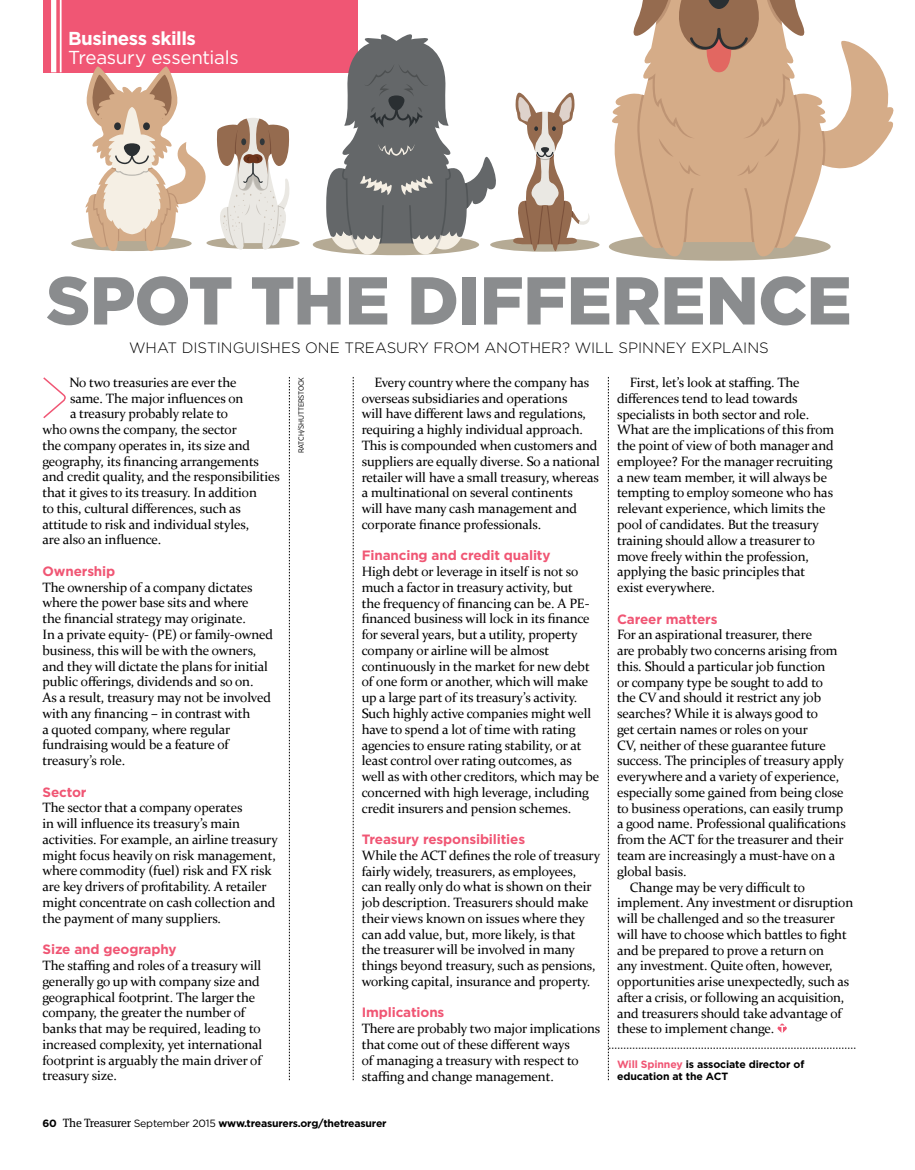
<style>
.page{position:relative;width:915px;height:1170px;background:#fff}
.page>*{position:absolute;margin:0;border:0;box-sizing:border-box;transform-origin:0 0}
.t1{font:900 67.5px "Gotham";letter-spacing:-.005em;color:#8a8c8e}
.t2{font:18.75px "Gotham";letter-spacing:-.015em;color:#fff}
.t3{font:700 18.75px "Gotham";letter-spacing:-.025em;color:#fff}
.t4{font:300 15px "Gotham";color:#000}
.t5{font:13.5px/15.8px "Constantia";letter-spacing:-.01em;color:#000}
.t6{font:700 13.5px "Gotham";letter-spacing:-.01em;color:#f05674}
.t7{font:700 10.5px/12px "Gotham";letter-spacing:-.02em;color:#000}
.t8{font:7.5px "Gotham Narrow";letter-spacing:-.02em;color:#000}
.s1{color:#f05674}
.s2{font-family:"Meta Serif";font-weight:400;font-size:12px}
.s3{font-weight:400}
</style>
<div class="page">
<svg style="left:289px;top:377px;width:1px;height:703px"></svg>
<svg style="left:353px;top:377px;width:1px;height:703px"></svg>
<svg style="left:43px;top:377px;width:23px;height:41px"></svg>
<svg style="left:608px;top:377px;width:247px;height:703px"></svg>
<div style="left:51px;top:0;width:5px;height:73px;background:#f48da1"></div>
<div style="left:43px;top:0;width:314px;height:72px;background:#f05674"></div>
<hr style="left:60px;top:0;width:2px;height:72px;background:#fff">
<div style="left:51px;top:0;width:5px;height:72px;background:#fff"></div>
<div style="left:608px;top:232px;width:222px;height:29px;background:#b5aa94;border-radius:50%"></div>
<svg style="left:634px;top:248px;width:140px;height:8px"></svg>
<svg style="left:608px;top:0;width:286px;height:248px"></svg>
<div style="left:490px;top:238px;width:109px;height:14px;background:#b5aa94;border-radius:50%"></div>
<svg style="left:507px;top:92px;width:83px;height:159px"></svg>
<div style="left:313px;top:234px;width:166px;height:21px;background:#b5aa94;border-radius:50%"></div>
<svg style="left:325px;top:27px;width:176px;height:228px"></svg>
<div style="left:206px;top:237px;width:93px;height:12px;background:#b5aa94;border-radius:50%"></div>
<div style="left:71px;top:236px;width:120px;height:15px;background:#b5aa94;border-radius:50%"></div>
<svg style="left:82px;top:66px;width:209px;height:185px"></svg>
<h2 class="t3" style="left:68px;top:26px;width:129px">Business skills</h2>
<h2 class="t2" style="left:68px;top:45px;width:172px">Treasury essentials</h2>
<h1 class="t1" style="left:46px;top:254px;width:806px">SPOT THE DIFFERENCE</h1>
<p class="t4" style="left:129px;top:338px;width:641px">WHAT DISTINGUISHES ONE TREASURY FROM ANOTHER? WILL SPINNEY EXPLAINS</p>
<p class="t5" style="left:69px;top:373px;width:169px">No two treasuries are ever the</p>
<p class="t5" style="left:70px;top:389px;width:175px">same. The major influences on</p>
<p class="t5" style="left:70px;top:405px;width:160px">a treasury probably relate to</p>
<p class="t5" style="left:43px;top:421px;width:196px">who owns the company, the sector</p>
<p class="t5" style="left:43px;top:436px;width:209px">the company operates in, its size and</p>
<p class="t5" style="left:43px;top:452px;width:218px">geography, its financing arrangements</p>
<p class="t5" style="left:43px;top:468px;width:239px">and credit quality, and the responsibilities</p>
<p class="t5" style="left:43px;top:484px;width:216px">that it gives to its treasury. In addition</p>
<p class="t5" style="left:43px;top:500px;width:200px">to this, cultural differences, such as</p>
<p class="t5" style="left:43px;top:515px;width:208px">attitude to risk and individual styles,</p>
<p class="t5" style="left:43px;top:531px;width:120px">are also an influence.</p>
<p class="t6" style="left:43px;top:562px;width:74px">Ownership</p>
<p class="t5" style="left:43px;top:578px;width:232px">The ownership of a company dictates where the power base sits and where<br>the financial strategy may originate.<br>In a private equity- (PE) or family-owned business, this will be with the owners, and they will dictate the plans for initial public offerings, dividends and so on.<br>As a result, treasury may not be involved with any financing – in contrast with<br>a quoted company, where regular fundraising would be a feature of treasury’s role.</p>
<p class="t6" style="left:43px;top:782px;width:45px">Sector</p>
<p class="t5" style="left:43px;top:799px;width:237px">The sector that a company operates<br>in will influence its treasury’s main activities. For example, an airline treasury might focus heavily on risk management, where commodity (fuel) risk and FX risk are key drivers of profitability. A retailer might concentrate on cash collection and the payment of many suppliers.</p>
<p class="t6" style="left:43px;top:940px;width:135px">Size and geography</p>
<p class="t5" style="left:43px;top:956px;width:221px">The staffing and roles of a treasury will generally go up with company size and geographical footprint. The larger the company, the greater the number of banks that may be required, leading to increased complexity, yet international footprint is arguably the main driver of treasury size.</p>
<p class="t5" style="left:361px;top:374px;width:240px;text-indent:13px">Every country where the company has overseas subsidiaries and operations<br>will have different laws and regulations, requiring a highly individual approach.<br>This is compounded when customers and suppliers are equally diverse. So a national retailer will have a small treasury, whereas a multinational on several continents<br>will have many cash management and corporate finance professionals.</p>
<p class="t6" style="left:361px;top:546px;width:190px">Financing and credit quality</p>
<p class="t5" style="left:361px;top:563px;width:239px">High debt or leverage in itself is not so much a factor in treasury activity, but<br>the frequency of financing can be. A PE&shy;financed business will lock in its finance for several years, but a utility, property company or airline will be almost continuously in the market for new debt of one form or another, which will make up a large part of its treasury’s activity.<br>Such highly active companies might well have to spend a lot of time with rating agencies to ensure rating stability, or at least control over rating outcomes, as<br>well as with other creditors, which may be concerned with high leverage, including credit insurers and pension schemes.</p>
<p class="t6" style="left:361px;top:830px;width:165px">Treasury responsibilities</p>
<p class="t5" style="left:361px;top:846px;width:240px">While the ACT defines the role of treasury fairly widely, treasurers, as employees,<br>can really only do what is shown on their job description. Treasurers should make their views known on issues where they can add value, but, more likely, is that<br>the treasurer will be involved in many things beyond treasury, such as pensions, working capital, insurance and property.</p>
<p class="t6" style="left:361px;top:1003px;width:84px">Implications</p>
<p class="t5" style="left:361px;top:1020px;width:240px">There are probably two major implications that come out of these different ways<br>of managing a treasury with respect to staffing and change management.</p>
<p class="t5" style="left:617px;top:374px;width:219px;text-indent:13px">First, let’s look at staffing. The differences tend to lead towards specialists in both sector and role.<br>What are the implications of this from the point of view of both manager and employee? For the manager recruiting a new team member, it will always be tempting to employ someone who has relevant experience, which limits the pool of candidates. But the treasury training should allow a treasurer to move freely within the profession, applying the basic principles that exist everywhere.</p>
<p class="t6" style="left:617px;top:609px;width:102px">Career matters</p>
<p class="t5" style="left:617px;top:626px;width:197px">For an aspirational treasurer, there</p>
<p class="t5" style="left:617px;top:642px;width:222px">are probably two concerns arising from</p>
<p class="t5" style="left:617px;top:657px;width:210px">this. Should a particular job function</p>
<p class="t5" style="left:617px;top:673px;width:207px">or company type be sought to add to</p>
<p class="t5" style="left:617px;top:689px;width:206px">the CV and should it restrict any job</p>
<p class="t5" style="left:617px;top:705px;width:202px">searches? While it is always good to</p>
<p class="t5" style="left:617px;top:720px;width:192px">get certain names or roles on your</p>
<p class="t5" style="left:617px;top:736px;width:210px">CV, neither of these guarantee future</p>
<p class="t5" style="left:617px;top:752px;width:228px">success. The principles of treasury apply</p>
<p class="t5" style="left:617px;top:768px;width:223px">everywhere and a variety of experience,</p>
<p class="t5" style="left:617px;top:783px;width:228px">especially some gained from being close</p>
<p class="t5" style="left:617px;top:799px;width:228px">to business operations, can easily trump</p>
<p class="t5" style="left:617px;top:815px;width:230px">a good name. Professional qualifications</p>
<p class="t5" style="left:617px;top:831px;width:228px">from the ACT for the treasurer and their</p>
<p class="t5" style="left:617px;top:846px;width:220px">team are increasingly a must-have on a</p>
<p class="t5" style="left:617px;top:862px;width:71px">global basis.</p>
<p class="t5" style="left:629px;top:878px;width:177px">Change may be very difficult to</p>
<p class="t5" style="left:617px;top:894px;width:237px">implement. Any investment or disruption</p>
<p class="t5" style="left:617px;top:909px;width:219px">will be challenged and so the treasurer</p>
<p class="t5" style="left:617px;top:925px;width:231px">will have to choose which battles to fight</p>
<p class="t5" style="left:617px;top:941px;width:208px">and be prepared to prove a return on</p>
<p class="t5" style="left:617px;top:957px;width:217px">any investment. Quite often, however,</p>
<p class="t5" style="left:617px;top:972px;width:234px">opportunities arise unexpectedly, such as</p>
<p class="t5" style="left:617px;top:988px;width:229px">after a crisis, or following an acquisition,</p>
<p class="t5" style="left:617px;top:1004px;width:226px">and treasurers should take advantage of</p>
<p class="t5" style="left:617px;top:1020px;width:159px">these to implement change.</p>
<p class="t7" style="left:617px;top:1058px;width:189px"><span class="s1">Will Spinney</span> is associate director of education at the ACT</p>
<p class="t8" style="left:296px;top:453px;width:78px;rotate:-90deg">RATCH/SHUTTERSTOCK</p>
<p class="t7" style="left:43px;top:1117px;width:345px">60 <span class="s2">The Treasurer</span> <span class="s3">September 2015</span> www.treasurers.org/thetreasurer</p>
</div>
